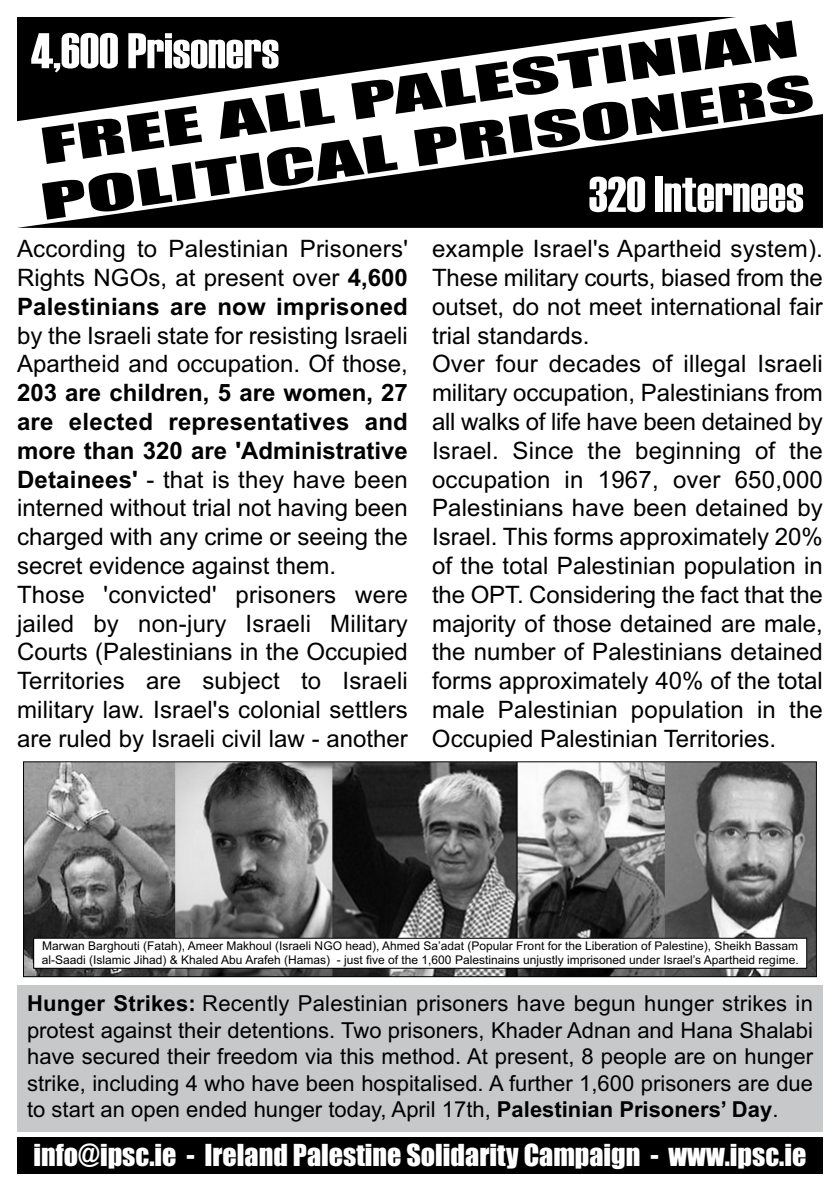
<style>
.page{position:relative;width:840px;height:1191px;background:#fff}
.page>*{position:absolute;margin:0;border:0;box-sizing:border-box;transform-origin:0 0}
.t1{font:50px "Haettenschweiler";color:#fff}
.t2{font:46px/55.4px "Impact";color:#000;scale:1.99 1}
.t3{font:28px "Impact";color:#fff}
.t4{font:24px/28.8px "Arial";color:#000}
.t5{font:22px/26.4px "Arial";color:#000;text-align:justify}
.t6{font:12px/14.4px "Arial";color:#000}
.s1{font-weight:700}
</style>
<div class="page">
<svg style="left:17px;top:17px;width:718px;height:97px;fill:#000"></svg>
<svg style="left:17px;top:114px;width:805px;height:114px"></svg>
<div style="left:17px;top:1137px;width:805px;height:37px;background:#000"></div>
<img style="left:25px;top:763px;width:789px;height:212px">
<div style="left:23px;top:761px;width:793px;height:216px;border:1px solid #000"></div>
<div style="left:17px;top:985px;width:805px;height:147px;background:#c7c8ca"></div>
<div style="left:34px;top:938px;width:771px;height:29px;background:#fff"></div>
<div style="left:33px;top:937px;width:773px;height:31px;border:1px solid #000"></div>
<h2 class="t2" style="left:29px;top:121px;width:393px;rotate:-8deg">FREE ALL PALESTINIAN<br>POLITICAL PRISONERS</h2>
<h1 class="t1" style="left:31px;top:22px;width:249px">4,600 Prisoners</h1>
<h1 class="t1" style="left:588px;top:165px;width:216px">320 Internees</h1>
<p class="t4" style="left:17px;top:234px;width:392px;text-align:justify">According to Palestinian Prisoners' Rights NGOs, at present over <span class="s1">4,600<br>Palestinians are now imprisoned</span></p>
<p class="t4" style="left:17px;top:321px;width:392px">by the Israeli state for resisting Israeli<br>Apartheid and occupation. Of those,</p>
<p class="t4" style="left:17px;top:378px;width:392px"><span class="s1">203 are children, 5 are women, 27 are elected representatives and more than 320 are 'Administrative Detainees'</span> - that is they have been interned without trial not having been charged with any crime or seeing the secret evidence against them.<br>Those 'convicted' prisoners were jailed by non-jury Israeli Military Courts (Palestinians in the Occupied Territories are subject to Israeli military law. Israel's colonial settlers are ruled by Israeli civil law - another</p>
<p class="t4" style="left:432px;top:234px;width:392px">example Israel's Apartheid system).<br>These military courts, biased from the outset, do not meet international fair trial standards.<br>Over four decades of illegal Israeli military occupation, Palestinians from all walks of life have been detained by Israel. Since the beginning of the occupation in 1967, over 650,000<br>Palestinians have been detained by Israel. This forms approximately 20% of the total Palestinian population in the OPT. Considering the fact that the majority of those detained are male, the number of Palestinians detained forms approximately 40% of the total male Palestinian population in the Occupied Palestinian Territories.</p>
<p class="t6" style="left:42px;top:938px;width:758px">Marwan Barghouti (Fatah), Ameer Makhoul (Israeli NGO head), Ahmed Sa’adat (Popular Front for the Liberation of Palestine), Sheikh Bassam al-Saadi (Islamic Jihad) &amp; Khaled Abu Arafeh (Hamas) - just five of the 1,600 Palestinains unjustly imprisoned under Israel’s Apartheid regime.</p>
<p class="t5" style="left:27px;top:990px;width:787px"><span class="s1">Hunger Strikes:</span> Recently Palestinian prisoners have begun hunger strikes in protest against their detentions. Two prisoners, Khader Adnan and Hana Shalabi have secured their freedom via this method. At present, 8 people are on hunger strike, including 4 who have been hospitalised. A further 1,600 prisoners are due to start an open ended hunger today, April 17th, <span class="s1">Palestinian Prisoners’ Day</span>.</p>
<p class="t3" style="left:34px;top:1139px;width:774px">info@ipsc.ie - Ireland Palestine Solidarity Campaign - www.ipsc.ie</p>
</div>
